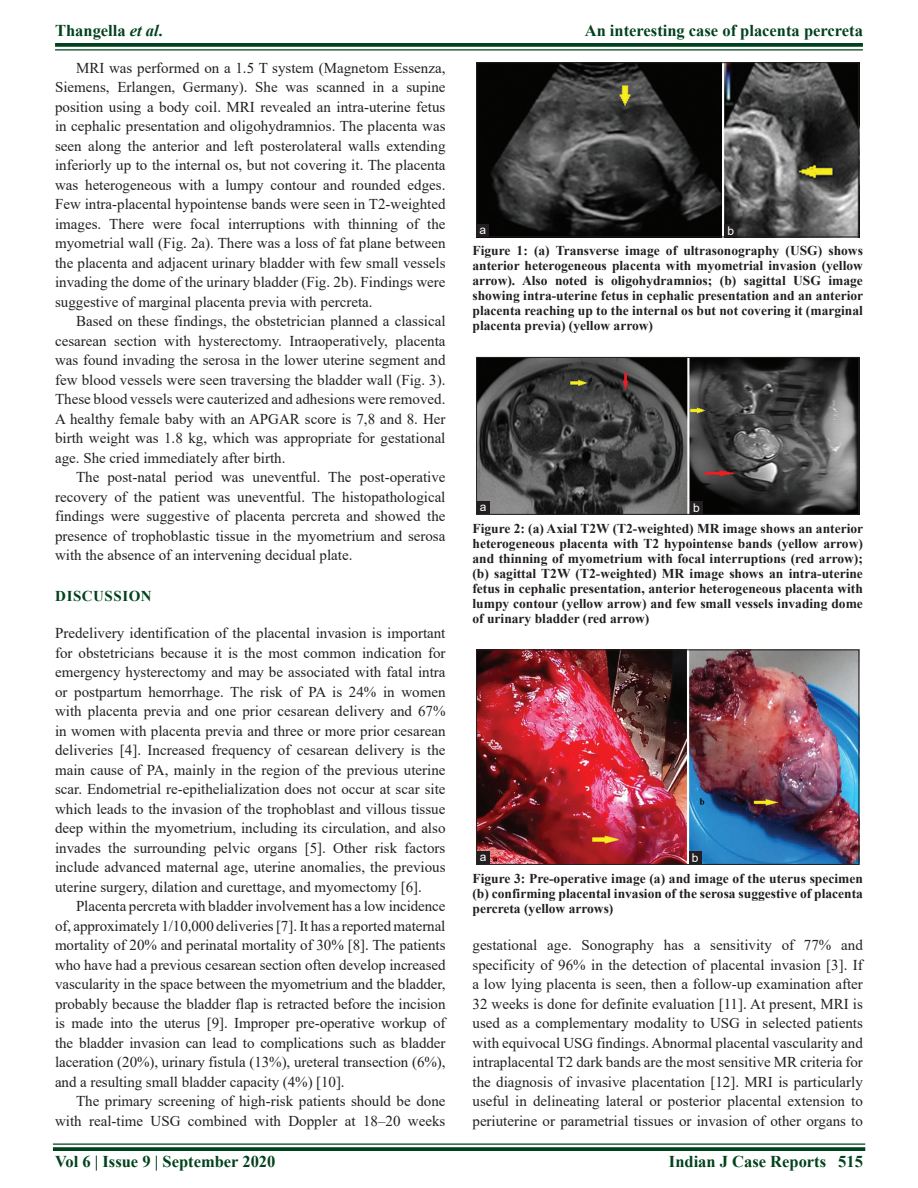
<style>
.page{position:relative;width:918px;height:1188px;background:#fff}
.page>*{position:absolute;margin:0;border:0;box-sizing:border-box;transform-origin:0 0}
.RF{font:700 16.5px "Times New Roman";color:#00421c}
.TX{font:15px/19.5px "Times New Roman";color:#231f20;text-align:justify}
.TXFL{font:15px/19.5px "Times New Roman";color:#231f20;text-align:justify}
.t1{font:700 15px "Times New Roman";letter-spacing:.035em;color:#00421c}
.FGC{font:700 13.5px/15px "Times New Roman";color:#231f20;text-align:justify}
.LABEL{font:12px "Arial";color:#fff}
.s1{font-style:italic}
</style>
<div class="page">
<svg style="left:55px;top:43px;width:808px;height:4px;background:#0f4d29"></svg>
<hr style="left:55px;top:49px;width:808px;height:2px;background:#00421c">
<hr style="left:53px;top:1143px;width:812px;height:2px;background:#00421c">
<svg style="left:53px;top:1147px;width:812px;height:4px;background:#0f4d29"></svg>
<img style="left:478px;top:65px;width:379px;height:170px">
<div style="left:476px;top:63px;width:383px;height:174px;border:1px solid #231f20"></div>
<div style="left:725px;top:224px;width:12px;height:13px;background:#231f20"></div>
<div style="left:476px;top:224px;width:13px;height:13px;background:#231f20"></div>
<img style="left:478px;top:359px;width:379px;height:154px">
<div style="left:476px;top:357px;width:383px;height:158px;border:1px solid #231f20"></div>
<div style="left:690px;top:502px;width:13px;height:12px;background:#231f20"></div>
<div style="left:477px;top:501px;width:12px;height:13px;background:#231f20"></div>
<img style="left:478px;top:652px;width:379px;height:211px">
<div style="left:476px;top:650px;width:383px;height:215px;border:1px solid #231f20"></div>
<div style="left:689px;top:852px;width:12px;height:12px;background:#231f20"></div>
<div style="left:477px;top:852px;width:12px;height:12px;background:#231f20"></div>
<p class="RF" style="left:55px;top:18px;width:109px">Thangella <span class="s1">et al</span>.</p>
<p class="RF" style="left:585px;top:18px;width:280px">An interesting case of placenta percreta</p>
<p class="TX" style="left:55px;top:58px;width:392px;text-indent:21px">MRI was performed on a 1.5 T system (Magnetom Essenza, Siemens, Erlangen, Germany). She was scanned in a supine position using a body coil. MRI revealed an intra-uterine fetus in cephalic presentation and oligohydramnios. The placenta was seen along the anterior and left posterolateral walls extending inferiorly up to the internal os, but not covering it. The placenta was heterogeneous with a lumpy contour and rounded edges.<br>Few intra-placental hypointense bands were seen in T2-weighted images. There were focal interruptions with thinning of the myometrial wall (Fig. 2a). There was a loss of fat plane between the placenta and adjacent urinary bladder with few small vessels invading the dome of the urinary bladder (Fig. 2b). Findings were suggestive of marginal placenta previa with percreta.</p>
<p class="TX" style="left:55px;top:311px;width:392px;text-indent:21px">Based on these findings, the obstetrician planned a classical cesarean section with hysterectomy. Intraoperatively, placenta was found invading the serosa in the lower uterine segment and few blood vessels were seen traversing the bladder wall (Fig. 3).<br>These blood vessels were cauterized and adhesions were removed.<br>A healthy female baby with an APGAR score is 7,8 and 8. Her birth weight was 1.8 kg, which was appropriate for gestational age. She cried immediately after birth.</p>
<p class="TX" style="left:55px;top:467px;width:392px;text-indent:21px">The post-natal period was uneventful. The post-operative recovery of the patient was uneventful. The histopathological findings were suggestive of placenta percreta and showed the presence of trophoblastic tissue in the myometrium and serosa with the absence of an intervening decidual plate.</p>
<h1 class="t1" style="left:55px;top:585px;width:98px">DISCUSSION</h1>
<p class="TXFL" style="left:55px;top:623px;width:392px">Predelivery identification of the placental invasion is important for obstetricians because it is the most common indication for emergency hysterectomy and may be associated with fatal intra or postpartum hemorrhage. The risk of PA is 24% in women with placenta previa and one prior cesarean delivery and 67% in women with placenta previa and three or more prior cesarean deliveries [4]. Increased frequency of cesarean delivery is the main cause of PA, mainly in the region of the previous uterine scar. Endometrial re-epithelialization does not occur at scar site which leads to the invasion of the trophoblast and villous tissue deep within the myometrium, including its circulation, and also invades the surrounding pelvic organs [5]. Other risk factors include advanced maternal age, uterine anomalies, the previous uterine surgery, dilation and curettage, and myomectomy [6].</p>
<p class="TX" style="left:55px;top:896px;width:392px;text-indent:21px">Placenta percreta with bladder involvement has a low incidence of, approximately 1/10,000 deliveries [7]. It has a reported maternal mortality of 20% and perinatal mortality of 30% [8]. The patients who have had a previous cesarean section often develop increased vascularity in the space between the myometrium and the bladder, probably because the bladder flap is retracted before the incision is made into the uterus [9]. Improper pre-operative workup of the bladder invasion can lead to complications such as bladder laceration (20%), urinary fistula (13%), ureteral transection (6%), and a resulting small bladder capacity (4%) [10].</p>
<p class="TX" style="left:55px;top:1091px;width:392px;text-align:right">The primary screening of high-risk patients should be done with real-time USG combined with Doppler at 18–20 weeks</p>
<p class="LABEL" style="left:480px;top:221px;width:8px">a</p>
<p class="LABEL" style="left:728px;top:222px;width:8px">b</p>
<p class="FGC" style="left:472px;top:243px;width:392px">Figure 1: (a) Transverse image of ultrasonography (USG) shows anterior heterogeneous placenta with myometrial invasion (yellow arrow). Also noted is oligohydramnios; (b) sagittal USG image showing intra-uterine fetus in cephalic presentation and an anterior placenta reaching up to the internal os but not covering it (marginal placenta previa) (yellow arrow)</p>
<p class="LABEL" style="left:480px;top:499px;width:8px">a</p>
<p class="LABEL" style="left:693px;top:500px;width:8px">b</p>
<p class="FGC" style="left:472px;top:520px;width:392px">Figure 2: (a) Axial T2W (T2-weighted) MR image shows an anterior heterogeneous placenta with T2 hypointense bands (yellow arrow) and thinning of myometrium with focal interruptions (red arrow); (b) sagittal T2W (T2-weighted) MR image shows an intra-uterine fetus in cephalic presentation, anterior heterogeneous placenta with lumpy contour (yellow arrow) and few small vessels invading dome of urinary bladder (red arrow)</p>
<p class="LABEL" style="left:480px;top:849px;width:8px">a</p>
<p class="LABEL" style="left:692px;top:850px;width:8px">b</p>
<p class="FGC" style="left:472px;top:870px;width:392px">Figure 3: Pre-operative image (a) and image of the uterus specimen (b) confirming placental invasion of the serosa suggestive of placenta percreta (yellow arrows)</p>
<p class="TX" style="left:472px;top:935px;width:392px">gestational age. Sonography has a sensitivity of 77% and specificity of 96% in the detection of placental invasion [3]. If a low lying placenta is seen, then a follow-up examination after 32 weeks is done for definite evaluation [11]. At present, MRI is used as a complementary modality to USG in selected patients with equivocal USG findings. Abnormal placental vascularity and intraplacental T2 dark bands are the most sensitive MR criteria for the diagnosis of invasive placentation [12]. MRI is particularly useful in delineating lateral or posterior placental extension to periuterine or parametrial tissues or invasion of other organs to</p>
<p class="RF" style="left:55px;top:1150px;width:222px">Vol 6 | Issue 9 | September 2020</p>
<p class="RF" style="left:669px;top:1150px;width:195px">Indian J Case Reports 515</p>
</div>
